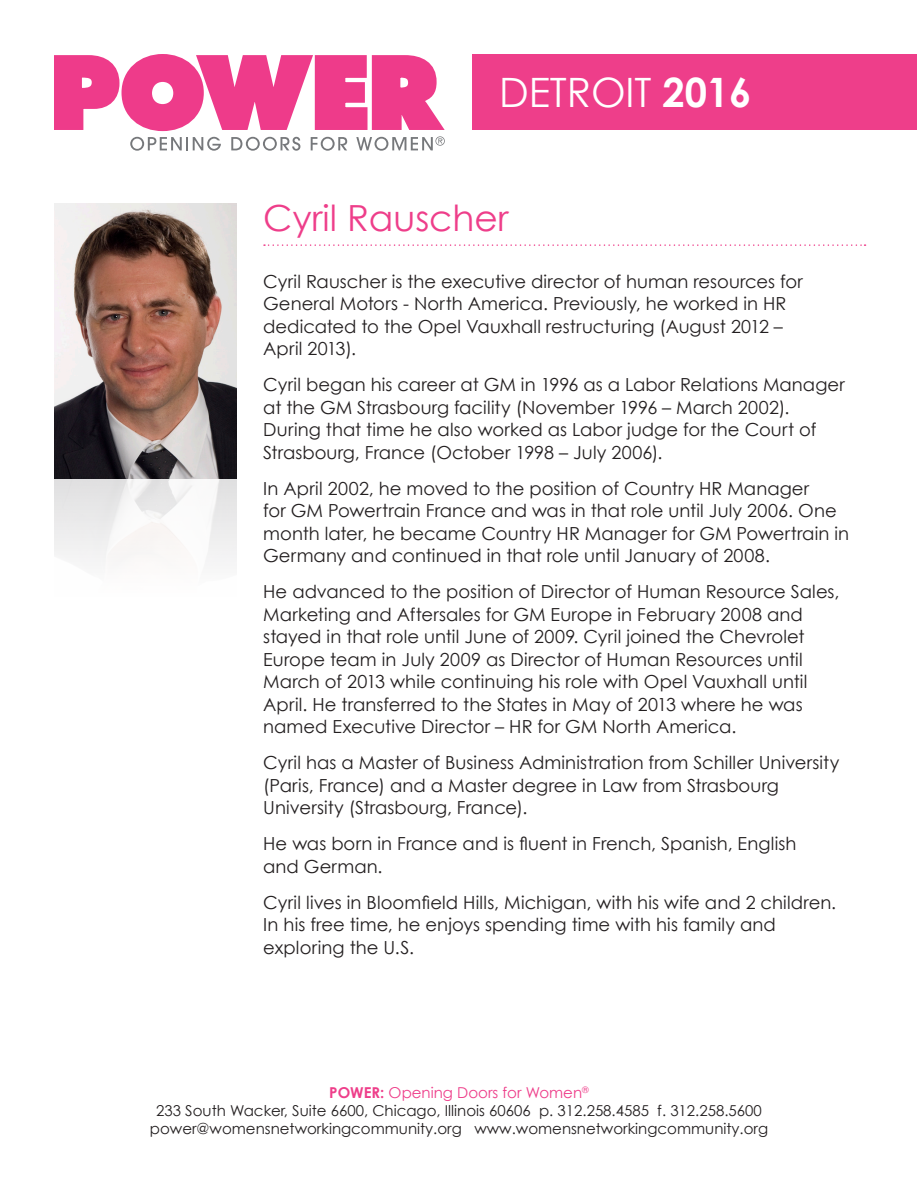
<style>
.page{position:relative;width:918px;height:1188px;background:#fff}
.page>*{position:absolute;margin:0;border:0;box-sizing:border-box;transform-origin:0 0}
.t1{font:40.5px "Century Gothic";color:#fff}
.t2{font:36px "Century Gothic";color:#ee3e8a}
.t3{font:18px/22.5px "Century Gothic";letter-spacing:.005em;color:#231f20}
.t4{font:15px "Century Gothic";color:#231f20}
.t5{font:15px "Century Gothic";color:#ee3e8a}
.s1{font-weight:700}
</style>
<div class="page">
<svg style="left:264px;top:244px;width:602px;height:2px"></svg>
<svg style="left:54px;top:54px;width:391px;height:97px"></svg>
<div style="left:472px;top:54px;width:445px;height:76px;background:#ee3e8a"></div>
<img style="left:54px;top:204px;width:183px;height:358px">
<p class="t1" style="left:499px;top:68px;width:254px">DETROIT <span class="s1">2016</span></p>
<p class="t2" style="left:263px;top:196px;width:247px">Cyril Rauscher</p>
<p class="t3" style="left:263px;top:270px;width:541px">Cyril Rauscher is the executive director of human resources for General Motors - North America. Previously, he worked in HR dedicated to the Opel Vauxhall restructuring (August 2012 – April 2013).</p>
<p class="t3" style="left:263px;top:373px;width:583px">Cyril began his career at GM in 1996 as a Labor Relations Manager at the GM Strasbourg facility (November 1996 – March 2002).<br>During that time he also worked as Labor judge for the Court of Strasbourg, France (October 1998 – July 2006).</p>
<p class="t3" style="left:263px;top:477px;width:588px">In April 2002, he moved to the position of Country HR Manager<br>for GM Powertrain France and was in that role until July 2006. One month later, he became Country HR Manager for GM Powertrain in Germany and continued in that role until January of 2008.</p>
<p class="t3" style="left:263px;top:580px;width:578px">He advanced to the position of Director of Human Resource Sales, Marketing and Aftersales for GM Europe in February 2008 and stayed in that role until June of 2009. Cyril joined the Chevrolet Europe team in July 2009 as Director of Human Resources until March of 2013 while continuing his role with Opel Vauxhall until April. He transferred to the States in May of 2013 where he was named Executive Director – HR for GM North America.</p>
<p class="t3" style="left:263px;top:751px;width:578px">Cyril has a Master of Business Administration from Schiller University (Paris, France) and a Master degree in Law from Strasbourg<br>University (Strasbourg, France).</p>
<p class="t3" style="left:263px;top:832px;width:535px">He was born in France and is fluent in French, Spanish, English and German.</p>
<p class="t3" style="left:263px;top:891px;width:575px">Cyril lives in Bloomfield Hills, Michigan, with his wife and 2 children.<br>In his free time, he enjoys spending time with his family and exploring the U.S.</p>
<p class="t5" style="left:329px;top:1083px;width:261px"><span class="s1">POWER:</span> Opening Doors for Women<sup>®</sup></p>
<p class="t4" style="left:156px;top:1101px;width:607px">233 South Wacker, Suite 6600, Chicago, Illinois 60606 p. 312.258.4585 f. 312.258.5600</p>
<p class="t4" style="left:150px;top:1119px;width:620px">power@womensnetworkingcommunity.org www.womensnetworkingcommunity.org</p>
</div>
